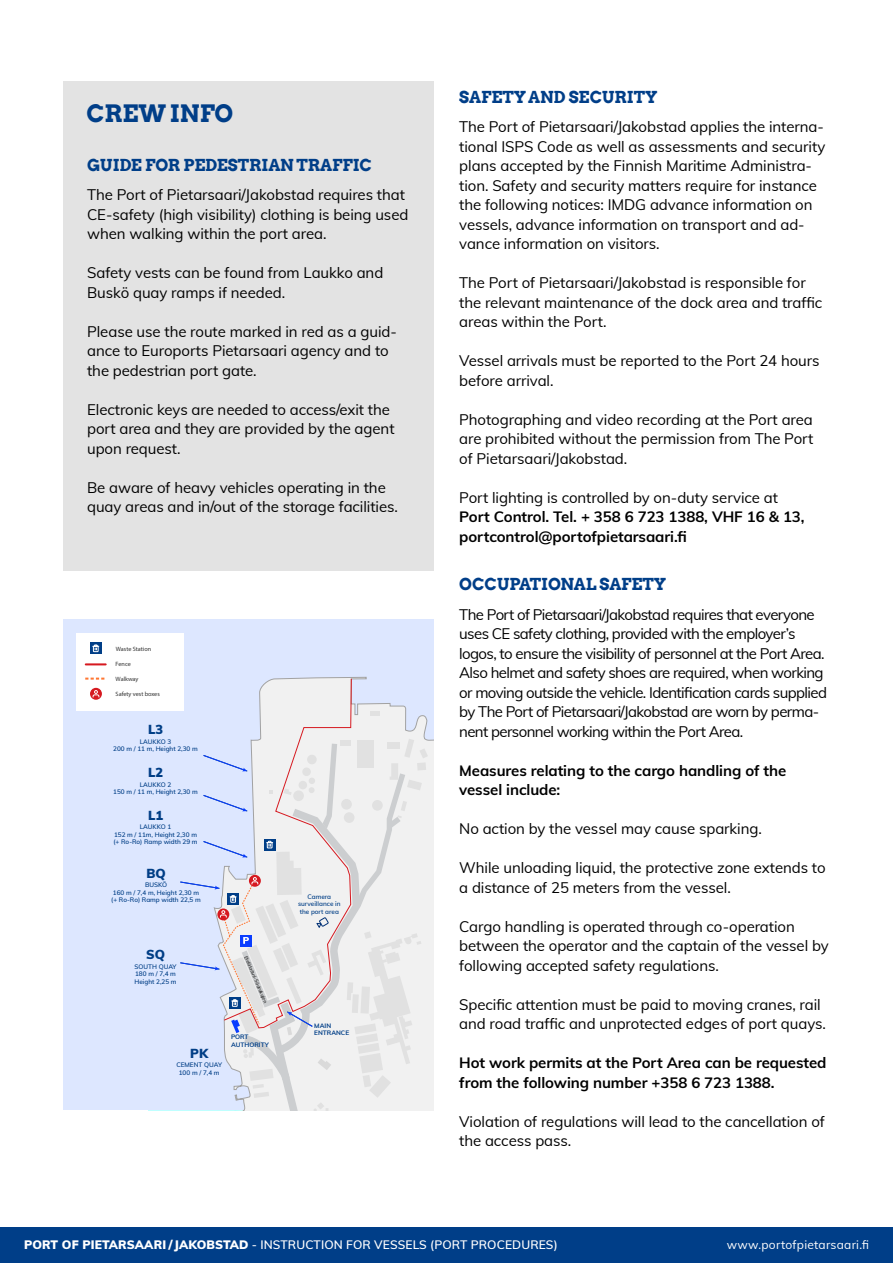
<style>
.page{position:relative;width:893px;height:1263px;background:#fff}
.page>*{position:absolute;margin:0;border:0;box-sizing:border-box;transform-origin:0 0}
.t1{font:700 24px "Arvo";letter-spacing:-.005em;color:#003e88}
.t2{font:700 16.5px "Arvo";letter-spacing:-.005em;color:#003e88}
.t3{font:15px/19.5px "Muli";letter-spacing:-.005em;color:#000}
.t4{font:15px/19.5px "Muli";letter-spacing:-.04em;color:#000}
.t5{font:700 15px/19.5px "Muli";letter-spacing:-.005em;color:#000}
.t6{font:900 12.75px "Muli";color:#003e86}
.t7{font:600 12px "Muli";letter-spacing:.01em;color:#fff}
.t8{font:12px "Muli";letter-spacing:.02em;color:#fff}
.t9{font:600 6.45px/7.5px "Muli";color:#003e86;text-align:center}
.t10{font:700 6.45px/7.6px "Muli";color:#003e87}
.t11{font:6.15px "Myriad Pro";color:#333}
.t12{font:4.8px "Muli";color:#000}
.s1{font-weight:900}
</style>
<div class="page">
<div style="left:0;top:1227px;width:893px;height:36px;background:#003e88"></div>
<div style="left:63px;top:82px;width:371px;height:489px;background:#e3e3e3"></div>
<div style="left:63px;top:620px;width:371px;height:490px;background:#dde7ff"></div>
<svg style="left:295px;top:677px;width:139px;height:433px"></svg>
<hr style="left:370px;top:712px;width:10px;height:4px;background:#e1e1e1">
<div style="left:76px;top:634px;width:108px;height:77px;background:#fff"></div>
<svg style="left:90px;top:642px;width:12px;height:12px"></svg>
<svg style="left:93px;top:644px;width:6px;height:8px"></svg>
<hr style="left:86px;top:663px;width:20px;height:2px;background:#d61920">
<svg style="left:85px;top:678px;width:20px;height:2px"></svg>
<svg style="left:259px;top:678px;width:93px;height:61px;background:#eeebeb"></svg>
<svg style="left:90px;top:688px;width:12px;height:12px"></svg>
<svg style="left:92px;top:690px;width:8px;height:8px"></svg>
<svg style="left:180px;top:739px;width:248px;height:371px"></svg>
<h1 class="t1" style="left:86px;top:98px;width:149px">CREW INFO</h1>
<p class="t2" style="left:87px;top:155px;width:286px">GUIDE FOR PEDESTRIAN TRAFFIC</p>
<p class="t3" style="left:87px;top:184px;width:323px">The Port of Pietarsaari/Jakobstad requires that<br>CE-safety (high visibility) clothing is being used when walking within the port area.</p>
<p class="t3" style="left:87px;top:262px;width:298px">Safety vests can be found from Laukko and<br>Buskö quay ramps if needed.</p>
<p class="t3" style="left:87px;top:321px;width:311px">Please use the route marked in red as a guid&shy;ance to Euroports Pietarsaari agency and to the pedestrian port gate.</p>
<p class="t3" style="left:87px;top:399px;width:309px">Electronic keys are needed to access/exit the port area and they are provided by the agent upon request.</p>
<p class="t3" style="left:87px;top:477px;width:312px">Be aware of heavy vehicles operating in the quay areas and in/out of the storage facilities.</p>
<p class="t11" style="left:116px;top:645px;width:37px">Waste Station</p>
<p class="t11" style="left:116px;top:660px;width:17px">Fence</p>
<p class="t11" style="left:116px;top:675px;width:24px">Walkway</p>
<p class="t11" style="left:116px;top:690px;width:46px">Safety vest boxes</p>
<p class="t6" style="left:148px;top:720px;width:17px">L3</p>
<p class="t9" style="left:113px;top:737px;width:86px">LAUKKO 3<br>200 m / 11 m, Height 2,30 m</p>
<p class="t6" style="left:148px;top:763px;width:17px">L2</p>
<p class="t9" style="left:113px;top:780px;width:86px">LAUKKO 2<br>150 m / 11 m, Height 2,30 m</p>
<p class="t6" style="left:148px;top:805px;width:17px">L1</p>
<p class="t9" style="left:113px;top:823px;width:86px">LAUKKO 1<br>152 m / 11m, Height 2,30 m (+ Ro-Ro) Ramp width 29 m</p>
<p class="t6" style="left:146px;top:863px;width:21px">BQ</p>
<p class="t9" style="left:111px;top:881px;width:91px">BUSKÖ<br>160 m / 7,4 m, Height 2,30 m (+ Ro-Ro) Ramp width 22,5 m</p>
<p class="t6" style="left:146px;top:945px;width:20px">SQ</p>
<p class="t9" style="left:134px;top:962px;width:44px;text-align:justify">SOUTH QUAY 180 m / 7,4 m Height 2,25 m</p>
<p class="t12" style="left:249px;top:955px;width:52px;rotate:67deg">Etelälaituri-Södrakajen</p>
<p class="t6" style="left:190px;top:1044px;width:19px">PK</p>
<p class="t9" style="left:176px;top:1061px;width:47px">CEMENT QUAY<br>100 m / 7,4 m</p>
<p class="t10" style="left:231px;top:1033px;width:39px">PORT<br>AUTHORITY</p>
<p class="t9" style="left:298px;top:892px;width:44px">Camera surveillance in the port area</p>
<p class="t10" style="left:314px;top:1021px;width:36px">MAIN<br>ENTRANCE</p>
<p class="t2" style="left:459px;top:86px;width:200px">SAFETY AND SECURITY</p>
<p class="t3" style="left:459px;top:116px;width:368px">The Port of Pietarsaari/Jakobstad applies the interna&shy;tional ISPS Code as well as assessments and security plans accepted by the Finnish Maritime Administra&shy;tion. Safety and security matters require for instance the following notices: IMDG advance information on vessels, advance information on transport and ad&shy;vance information on visitors.</p>
<p class="t3" style="left:459px;top:272px;width:365px">The Port of Pietarsaari/Jakobstad is responsible for the relevant maintenance of the dock area and traffic areas within the Port.</p>
<p class="t3" style="left:459px;top:350px;width:362px">Vessel arrivals must be reported to the Port 24 hours before arrival.</p>
<p class="t3" style="left:459px;top:409px;width:356px;text-align:justify">Photographing and video recording at the Port area are prohibited without the permission from The Port of Pietarsaari/Jakobstad.</p>
<p class="t3" style="left:459px;top:487px;width:320px">Port lighting is controlled by on-duty service at</p>
<p class="t5" style="left:459px;top:506px;width:347px">Port Control. Tel. + 358 6 723 1388, VHF 16 &amp; 13, portcontrol@portofpietarsaari.fi</p>
<p class="t2" style="left:459px;top:574px;width:209px">OCCUPATIONAL SAFETY</p>
<p class="t4" style="left:459px;top:604px;width:369px">The Port of Pietarsaari/Jakobstad requires that everyone uses CE safety clothing, provided with the employer’s logos, to ensure the visibility of personnel at the Port Area.<br>Also helmet and safety shoes are required, when working or moving outside the vehicle. Identification cards supplied by The Port of Pietarsaari/Jakobstad are worn by perma&shy;nent personnel working within the Port Area.</p>
<p class="t5" style="left:459px;top:760px;width:329px">Measures relating to the cargo handling of the vessel include:</p>
<p class="t3" style="left:459px;top:818px;width:304px">No action by the vessel may cause sparking.</p>
<p class="t3" style="left:459px;top:857px;width:368px">While unloading liquid, the protective zone extends to a distance of 25 meters from the vessel.</p>
<p class="t3" style="left:459px;top:916px;width:371px">Cargo handling is operated through co-operation between the operator and the captain of the vessel by following accepted safety regulations.</p>
<p class="t3" style="left:459px;top:994px;width:368px">Specific attention must be paid to moving cranes, rail and road traffic and unprotected edges of port quays.</p>
<p class="t5" style="left:459px;top:1052px;width:369px">Hot work permits at the Port Area can be requested from the following number +358 6 723 1388.</p>
<p class="t3" style="left:459px;top:1111px;width:367px">Violation of regulations will lead to the cancellation of the access pass.</p>
<p class="t7" style="left:24px;top:1236px;width:535px"><span class="s1">PORT OF PIETARSAARI / JAKOBSTAD</span> - INSTRUCTION FOR VESSELS (PORT PROCEDURES)</p>
<p class="t8" style="left:727px;top:1236px;width:144px">www.portofpietarsaari.fi</p>
</div>
